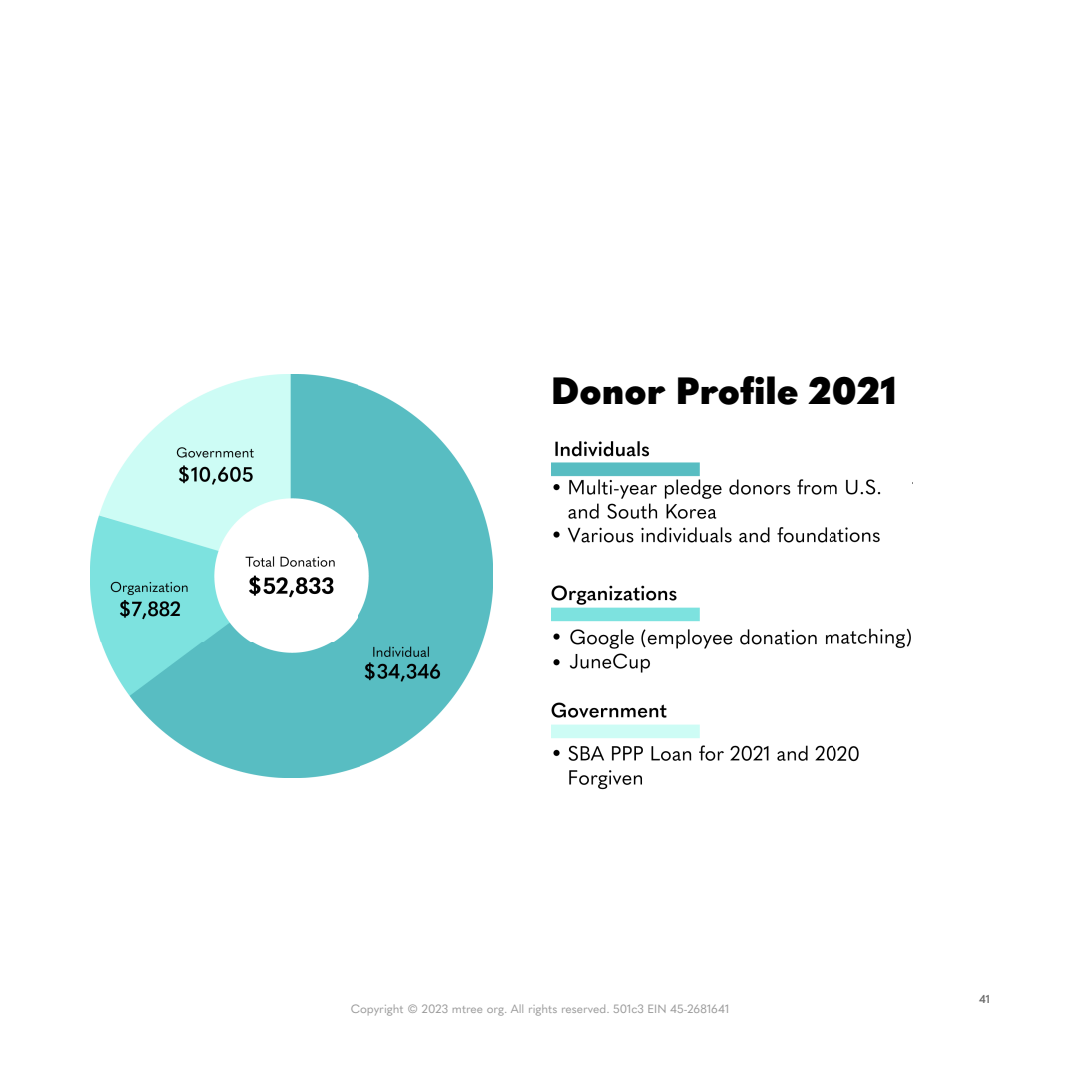
<style>
.page{position:relative;width:1080px;height:1080px;background:#fff}
.page>*{position:absolute;margin:0;border:0;box-sizing:border-box;transform-origin:0 0}
.t1{font:900 37.5px "Quasimoda";color:#000}
.t2{font:20px "Quasimoda";color:#000}
.t3{font:11.88px "Quasimoda";color:#999}
.t4{font:600 11.25px "Quasimoda";color:#696969}
</style>
<div class="page">
<img style="left:551px;top:441px;width:360px;height:349px">
<img style="left:90px;top:374px;width:403px;height:404px">
<h1 class="t1" style="left:551px;top:361px;width:347px">Donor Profile 2021</h1>
<h2 class="t2" style="left:909px;top:462px;width:7px">.</h2>
<p class="t3" style="left:351px;top:1000px;width:380px">Copyright © 2023 mtree org. All rights reserved. 501c3 EIN 45-2681641</p>
<p class="t4" style="left:979px;top:990px;width:12px">41</p>
</div>
